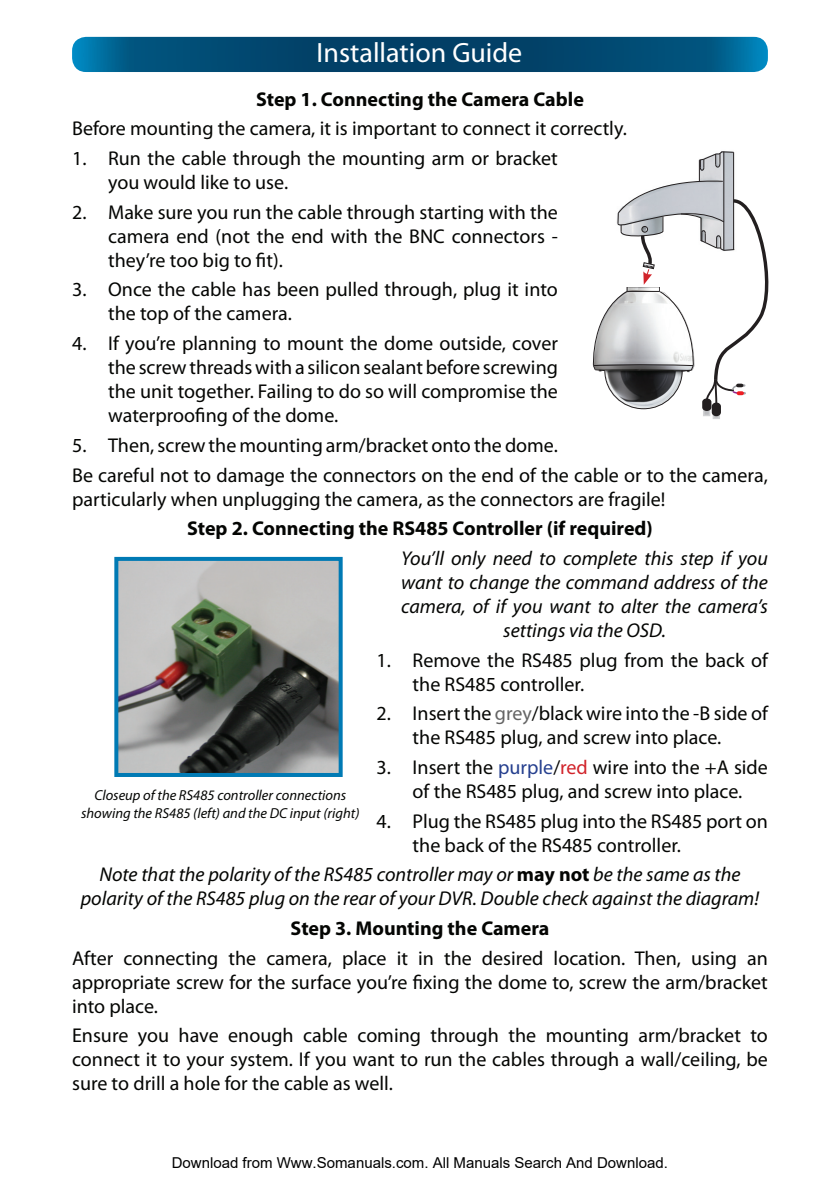
<style>
.page{position:relative;width:840px;height:1191px;background:#fff}
.page>*{position:absolute;margin:0;border:0;box-sizing:border-box;transform-origin:0 0}
.t1{font:28px "Myriad Pro";color:#fff}
.t2{font:20px/24px "Myriad Pro";color:#040503}
.t3{font:italic 20px/24px "Myriad Pro";color:#040503;text-align:center}
.t4{font:700 20px "Myriad Pro";color:#040503}
.t5{font:15px "Arial";color:#000}
.t6{font:italic 14.4px/17.4px "Myriad Pro";color:#040503;text-align:center}
.s1{color:#646464}
.s2{color:#253f8e}
.s3{color:#d1232a}
.s4{font-weight:700;font-style:normal}
</style>
<div class="page">
<svg style="left:72px;top:37px;width:695px;height:35px;background:#024e77"></svg>
<div style="left:712px;top:410px;width:7px;height:9px;border:2px solid #d1d2d4"></div>
<svg style="left:592px;top:151px;width:177px;height:267px"></svg>
<img style="left:119px;top:562px;width:218px;height:210px">
<div style="left:114px;top:557px;width:228px;height:220px;border:4px solid #007ab4"></div>
<h1 class="t1" style="left:316px;top:37px;width:207px">Installation Guide</h1>
<p class="t4" style="left:256px;top:88px;width:329px">Step 1. Connecting the Camera Cable</p>
<p class="t2" style="left:72px;top:117px;width:556px">Before mounting the camera, it is important to connect it correctly.</p>
<p class="t2" style="left:108px;top:147px;width:451px;text-indent:-36px">1. Run the cable through the mounting arm or bracket you would like to use.</p>
<p class="t2" style="left:108px;top:200px;width:451px;text-align:justify;text-indent:-36px">2. Make sure you run the cable through starting with the camera end (not the end with the BNC connectors - they’re too big to fit).</p>
<p class="t2" style="left:108px;top:278px;width:451px;text-indent:-36px">3. Once the cable has been pulled through, plug it into the top of the camera.</p>
<p class="t2" style="left:108px;top:332px;width:451px;text-align:justify;text-indent:-36px">4. If you’re planning to mount the dome outside, cover the screw threads with a silicon sealant before screwing the unit together. Failing to do so will compromise the waterproofing of the dome.</p>
<p class="t2" style="left:72px;top:431px;width:697px;line-height:29.6px">5. Then, screw the mounting arm/bracket onto the dome.<br>Be careful not to damage the connectors on the end of the cable or to the camera,</p>
<p class="t2" style="left:72px;top:487px;width:594px">particularly when unplugging the camera, as the connectors are fragile!</p>
<p class="t4" style="left:187px;top:517px;width:467px">Step 2. Connecting the RS485 Controller (if required)</p>
<p class="t3" style="left:401px;top:546px;width:368px">You’ll only need to complete this step if you want to change the command address of the camera, of if you want to alter the camera’s settings via the OSD.</p>
<p class="t2" style="left:412px;top:648px;width:356px;text-indent:-36px">1. Remove the RS485 plug from the back of the RS485 controller.</p>
<p class="t2" style="left:376px;top:702px;width:392px;text-align:center">2. Insert the <span class="s1">grey</span>/black wire into the -B side of the RS485 plug, and screw into place.</p>
<p class="t2" style="left:376px;top:755px;width:392px;text-align:center">3. Insert the <span class="s2">purple</span>/<span class="s3">red</span> wire into the +A side of the RS485 plug, and screw into place.</p>
<p class="t2" style="left:412px;top:809px;width:356px;text-indent:-36px">4. Plug the RS485 plug into the RS485 port on the back of the RS485 controller.</p>
<p class="t3" style="left:81px;top:863px;width:679px">Note that the polarity of the RS485 controller may or <span class="s4">may not</span> be the same as the polarity of the RS485 plug on the rear of your DVR. Double check against the diagram!</p>
<p class="t4" style="left:290px;top:917px;width:260px">Step 3. Mounting the Camera</p>
<p class="t2" style="left:72px;top:946px;width:697px;text-align:justify">After connecting the camera, place it in the desired location. Then, using an appropriate screw for the surface you’re fixing the dome to, screw the arm/bracket into place.</p>
<p class="t2" style="left:72px;top:1024px;width:697px;text-align:justify">Ensure you have enough cable coming through the mounting arm/bracket to connect it to your system. If you want to run the cables through a wall/ceiling, be sure to drill a hole for the cable as well.</p>
<p class="t6" style="left:81px;top:787px;width:279px">Closeup of the RS485 controller connections showing the RS485 (left) and the DC input (right)</p>
<p class="t5" style="left:172px;top:1154px;width:497px">Download from Www.Somanuals.com. All Manuals Search And Download.</p>
</div>
